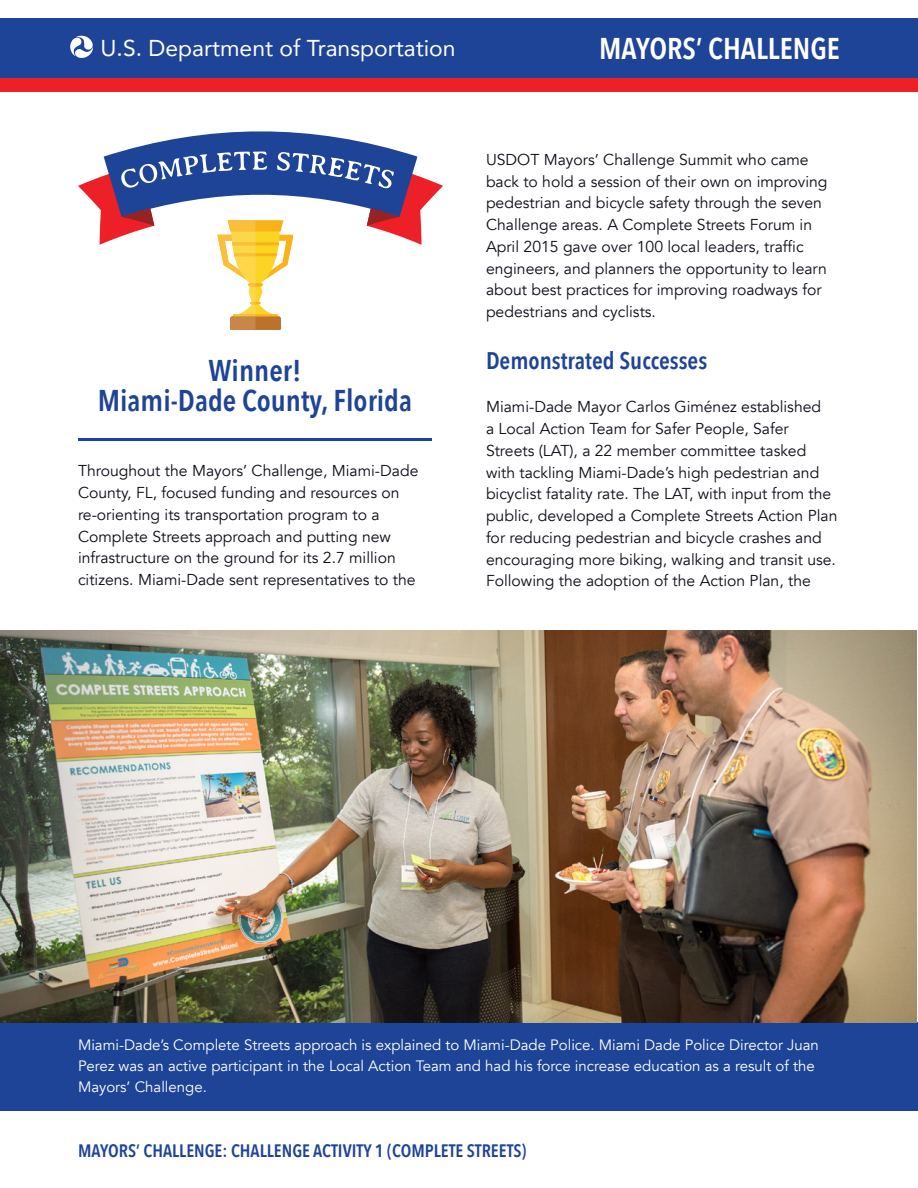
<style>
.page{position:relative;width:918px;height:1188px;background:#fff}
.page>*{position:absolute;margin:0;border:0;box-sizing:border-box;transform-origin:0 0}
.winner{font:600 30px "Avenir Next Condensed";color:#1e4498}
.t1{font:600 30px "Avenir Next Condensed";color:#fff}
.HEADERS{font:600 24px "Avenir Next Condensed";color:#1e4498}
.t2{font:22.95px "Avenir";color:#fff}
.t3{font:600 18px "Avenir Next Condensed";color:#1e4498}
.t4{font:15.75px/21.8px "Avenir";color:#0c0e18}
.t5{font:15px/21px "Avenir";color:#fff}
</style>
<div class="page">
<div style="left:0;top:19px;width:918px;height:59px;background:#1e4498"></div>
<div style="left:0;top:78px;width:918px;height:13px;background:#ee2027"></div>
<div style="left:0;top:1022px;width:918px;height:89px;background:#1e4498"></div>
<svg style="left:70px;top:35px;width:23px;height:23px"></svg>
<img style="left:0;top:630px;width:916px;height:392px">
<svg style="left:78px;top:131px;width:365px;height:199px"></svg>
<hr style="left:78px;top:438px;width:354px;height:3px;background:#1e4498">
<p class="t2" style="left:101px;top:30px;width:357px">U.S. Department of Transportation</p>
<p class="t1" style="left:599px;top:23px;width:242px">MAYORS’ CHALLENGE</p>
<p class="winner" style="left:209px;top:345px;width:94px">Winner!</p>
<p class="winner" style="left:98px;top:375px;width:316px">Miami-Dade County, Florida</p>
<p class="t4" style="left:78px;top:460px;width:342px">Throughout the Mayors’ Challenge, Miami-Dade County, FL, focused funding and resources on re-orienting its transportation program to a Complete Streets approach and putting new infrastructure on the ground for its 2.7 million citizens. Miami-Dade sent representatives to the</p>
<p class="t4" style="left:486px;top:149px;width:343px">USDOT Mayors’ Challenge Summit who came back to hold a session of their own on improving pedestrian and bicycle safety through the seven Challenge areas. A Complete Streets Forum in April 2015 gave over 100 local leaders, traffic engineers, and planners the opportunity to learn about best practices for improving roadways for pedestrians and cyclists.</p>
<p class="HEADERS" style="left:486px;top:340px;width:223px">Demonstrated Successes</p>
<p class="t4" style="left:486px;top:396px;width:353px">Miami-Dade Mayor Carlos Giménez established<br>a Local Action Team for Safer People, Safer Streets (LAT), a 22 member committee tasked with tackling Miami-Dade’s high pedestrian and bicyclist fatality rate. The LAT, with input from the public, developed a Complete Streets Action Plan for reducing pedestrian and bicycle crashes and encouraging more biking, walking and transit use.<br>Following the adoption of the Action Plan, the</p>
<p class="t5" style="left:78px;top:1035px;width:742px">Miami-Dade’s Complete Streets approach is explained to Miami-Dade Police. Miami Dade Police Director Juan<br>Perez was an active participant in the Local Action Team and had his force increase education as a result of the<br>Mayors’ Challenge.</p>
<p class="t3" style="left:78px;top:1135px;width:450px">MAYORS’ CHALLENGE: CHALLENGE ACTIVITY 1 (COMPLETE STREETS)</p>
</div>
